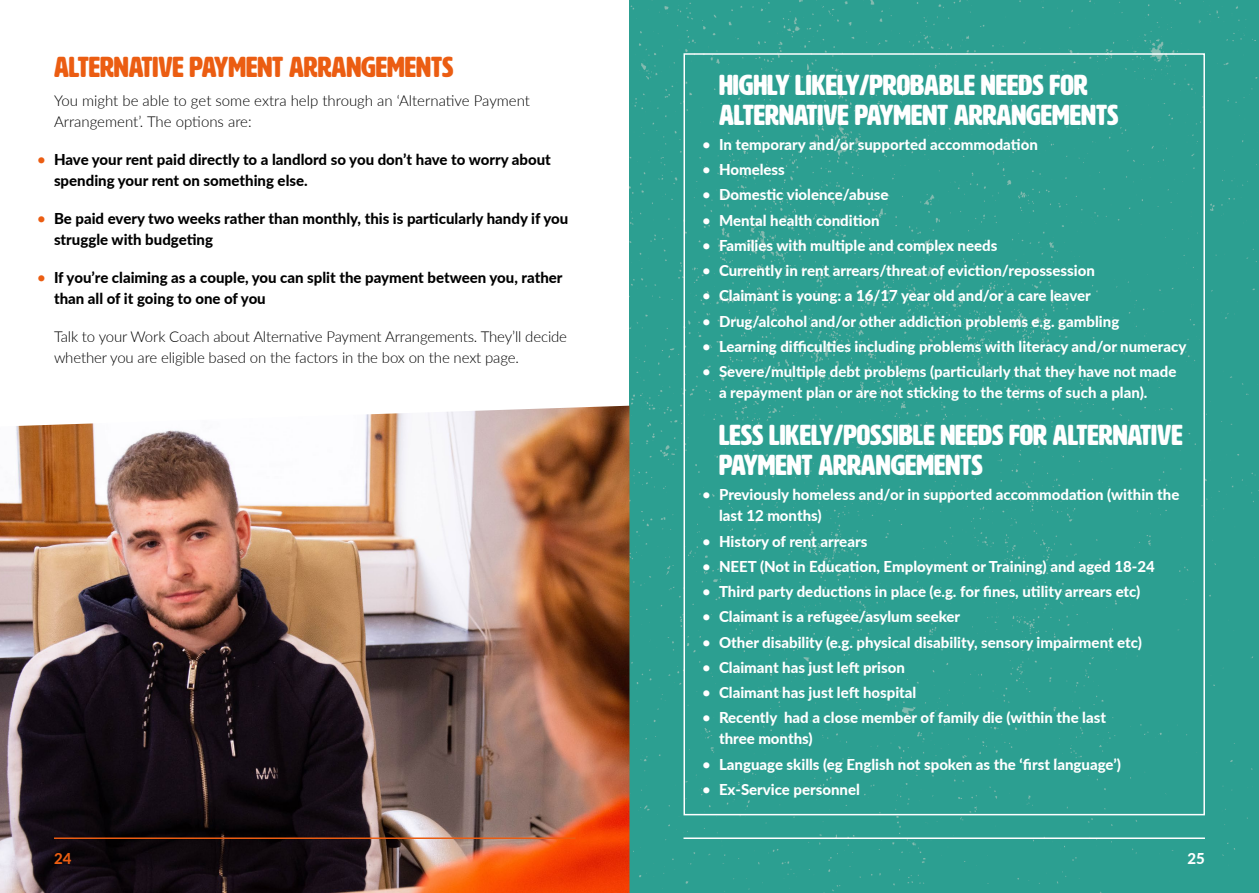
<style>
.page{position:relative;width:1259px;height:893px;background:#fff}
.page>*{position:absolute;margin:0;border:0;box-sizing:border-box;transform-origin:0 0}
.t1{font:28.5px/30px "HWT Artz";color:#fff}
.t2{font:28.5px "HWT Artz";color:#eb5d12}
.t3{font:800 15px/21px "Lato";color:#fff}
.t4{font:800 15px/21px "Lato";color:#000}
.t5{font:300 15px/21px "Lato";letter-spacing:-.01em;color:#000}
.t6{font:800 15px "Lato";color:#eb5d12}
.s1{font-weight:600;color:#eb5d12}
.s2{font-weight:600}
</style>
<div class="page">
<img style="left:629px;top:0;width:630px;height:893px">
<img style="left:0;top:406px;width:629px;height:487px">
<hr style="left:683px;top:837px;width:522px;height:2px;background:#fff">
<hr style="left:54px;top:837px;width:521px;height:2px;background:#eb5d12">
<h1 class="t2" style="left:54px;top:52px;width:401px">ALTERNATIVE PAYMENT ARRANGEMENTS</h1>
<p class="t5" style="left:54px;top:90px;width:477px">You might be able to get some extra help through an ‘Alternative Payment<br>Arrangement’. The options are:</p>
<p class="t4" style="left:54px;top:149px;width:498px;text-indent:-17px"><span class="s1">•</span> Have your rent paid directly to a landlord so you don’t have to worry about spending your rent on something else.</p>
<p class="t4" style="left:54px;top:208px;width:516px;text-indent:-17px"><span class="s1">•</span> Be paid every two weeks rather than monthly, this is particularly handy if you struggle with budgeting</p>
<p class="t4" style="left:54px;top:267px;width:510px;text-indent:-17px"><span class="s1">•</span> If you’re claiming as a couple, you can split the payment between you, rather than all of it going to one of you</p>
<p class="t5" style="left:54px;top:326px;width:514px">Talk to your Work Coach about Alternative Payment Arrangements. They’ll decide whether you are eligible based on the factors in the box on the next page.</p>
<h1 class="t1" style="left:719px;top:70px;width:401px">HIGHLY LIKELY/PROBABLE NEEDS FOR<br>ALTERNATIVE PAYMENT ARRANGEMENTS</h1>
<p class="t3" style="left:702px;top:133px;width:337px"><span class="s2">•</span> In temporary and/or supported accommodation</p>
<p class="t3" style="left:702px;top:158px;width:84px"><span class="s2">•</span> Homeless</p>
<p class="t3" style="left:702px;top:184px;width:188px"><span class="s2">•</span> Domestic violence/abuse</p>
<p class="t3" style="left:702px;top:209px;width:179px"><span class="s2">•</span> Mental health condition</p>
<p class="t3" style="left:702px;top:234px;width:297px"><span class="s2">•</span> Families with multiple and complex needs</p>
<p class="t3" style="left:702px;top:259px;width:394px"><span class="s2">•</span> Currently in rent arrears/threat of eviction/repossession</p>
<p class="t3" style="left:702px;top:285px;width:390px"><span class="s2">•</span> Claimant is young: a 16/17 year old and/or a care leaver</p>
<p class="t3" style="left:702px;top:310px;width:419px"><span class="s2">•</span> Drug/alcohol and/or other addiction problems e.g. gambling</p>
<p class="t3" style="left:702px;top:335px;width:486px"><span class="s2">•</span> Learning difficulties including problems with literacy and/or numeracy</p>
<p class="t3" style="left:719px;top:360px;width:459px;text-indent:-17px"><span class="s2">•</span> Severe/multiple debt problems (particularly that they have not made a repayment plan or are not sticking to the terms of such a plan).</p>
<h1 class="t1" style="left:719px;top:420px;width:465px">LESS LIKELY/POSSIBLE NEEDS FOR ALTERNATIVE<br>PAYMENT ARRANGEMENTS</h1>
<p class="t3" style="left:719px;top:484px;width:462px;text-indent:-17px"><span class="s2">•</span> Previously homeless and/or in supported accommodation (within the last 12 months)</p>
<p class="t3" style="left:702px;top:530px;width:167px"><span class="s2">•</span> History of rent arrears</p>
<p class="t3" style="left:702px;top:555px;width:454px"><span class="s2">•</span> NEET (Not in Education, Employment or Training) and aged 18-24</p>
<p class="t3" style="left:702px;top:580px;width:440px"><span class="s2">•</span> Third party deductions in place (e.g. for fines, utility arrears etc)</p>
<p class="t3" style="left:702px;top:606px;width:260px"><span class="s2">•</span> Claimant is a refugee/asylum seeker</p>
<p class="t3" style="left:702px;top:631px;width:441px"><span class="s2">•</span> Other disability (e.g. physical disability, sensory impairment etc)</p>
<p class="t3" style="left:702px;top:656px;width:204px"><span class="s2">•</span> Claimant has just left prison</p>
<p class="t3" style="left:702px;top:681px;width:216px"><span class="s2">•</span> Claimant has just left hospital</p>
<p class="t3" style="left:719px;top:707px;width:388px;text-indent:-17px"><span class="s2">•</span> Recently had a close member of family die (within the last three months)</p>
<p class="t3" style="left:702px;top:753px;width:420px"><span class="s2">•</span> Language skills (eg English not spoken as the ‘first language’)</p>
<p class="t3" style="left:702px;top:778px;width:159px"><span class="s2">•</span> Ex-Service personnel</p>
<p class="t6" style="left:54px;top:847px;width:19px">24</p>
<p class="t3" style="left:1187px;top:847px;width:19px">25</p>
</div>
